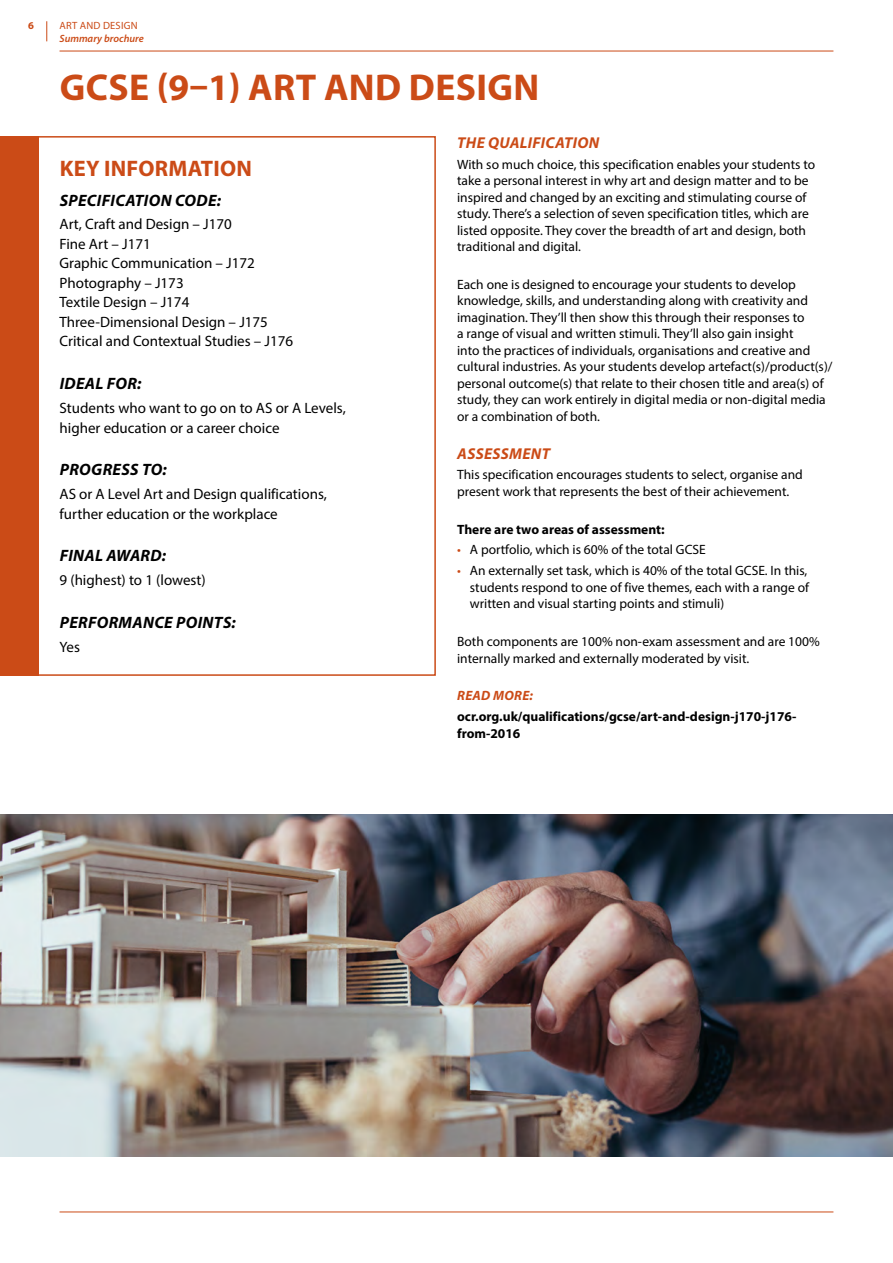
<style>
.page{position:relative;width:893px;height:1263px;background:#fff}
.page>*{position:absolute;margin:0;border:0;box-sizing:border-box;transform-origin:0 0}
.Qualificaton_Header_1{font:700 37.5px "Myriad Pro";letter-spacing:.01em;color:#cb4b17}
.Qualification_Header_2{font:700 22.5px "Myriad Pro";letter-spacing:.01em;color:#cb4b17}
.Qualification_Header_3{font:italic 700 16.5px "Myriad Pro";letter-spacing:.02em;color:#000}
.Qualification_Header_4{font:italic 700 15.75px "Myriad Pro";letter-spacing:.02em;color:#cb4b17}
.Body_Text{font:15px/19.5px "Myriad Pro";color:#000}
.Body_Text_0mm{font:15px "Myriad Pro";color:#000}
.Qualification_Text{font:13.5px/16.5px "Myriad Pro";color:#000}
.Bullet_5mm{font:13.5px/16.5px "Myriad Pro";color:#000;text-align:justify}
.Qualification_Text-2{font:700 13.5px/16.5px "Myriad Pro";color:#000}
.Bullet{font:13.5px "Myriad Pro";color:#000}
.Qualification_Text_1mm{font:700 13.5px "Myriad Pro";color:#000}
.Qualification_Read_More_Header{font:italic 700 13.5px "Myriad Pro";letter-spacing:.02em;color:#cb4b17}
.t1{font:italic 600 10.5px "Myriad Pro";color:#cb4b17}
.t2{font:10.5px "Myriad Pro";letter-spacing:.02em;color:#cb4b17}
.t3{font:700 10.5px "Myriad Pro";color:#cb4b17}
.s1{color:#cb4b17}
</style>
<div class="page">
<hr style="left:60px;top:1211px;width:773px;height:1px;background:#cb4b17">
<svg style="left:46px;top:21px;width:1px;height:20px"></svg>
<hr style="left:60px;top:51px;width:773px;height:1px;background:#cb4b17">
<svg style="left:38px;top:136px;width:398px;height:540px"></svg>
<div style="left:0;top:136px;width:38px;height:540px;background:#cb4b17"></div>
<img style="left:0;top:814px;width:893px;height:343px">
<p class="t3" style="left:28px;top:19px;width:7px">6</p>
<p class="t2" style="left:60px;top:19px;width:80px">ART AND DESIGN</p>
<p class="t1" style="left:60px;top:32px;width:86px">Summary brochure</p>
<p class="Qualificaton_Header_1" style="left:60px;top:63px;width:481px">GCSE (9–1) ART AND DESIGN</p>
<h3 class="Qualification_Header_4" style="left:457px;top:132px;width:144px">THE QUALIFICATION</h3>
<p class="Qualification_Text" style="left:457px;top:156px;width:360px">With so much choice, this specification enables your students to take a personal interest in why art and design matter and to be inspired and changed by an exciting and stimulating course of study. There’s a selection of seven specification titles, which are listed opposite. They cover the breadth of art and design, both traditional and digital.</p>
<p class="Qualification_Text" style="left:457px;top:276px;width:377px">Each one is designed to encourage your students to develop knowledge, skills, and understanding along with creativity and imagination. They’ll then show this through their responses to<br>a range of visual and written stimuli. They’ll also gain insight<br>into the practices of individuals, organisations and creative and cultural industries. As your students develop artefact(s)/product(s)/ personal outcome(s) that relate to their chosen title and area(s) of study, they can work entirely in digital media or non-digital media or a combination of both.</p>
<h3 class="Qualification_Header_4" style="left:457px;top:443px;width:94px">ASSESSMENT</h3>
<p class="Qualification_Text" style="left:457px;top:466px;width:347px">This specification encourages students to select, organise and present work that represents the best of their achievement.</p>
<p class="Qualification_Text_1mm" style="left:457px;top:520px;width:209px">There are two areas of assessment:</p>
<p class="Bullet" style="left:457px;top:542px;width:250px"><span class="s1">•</span> A portfolio, which is 60% of the total GCSE</p>
<p class="Bullet_5mm" style="left:470px;top:562px;width:341px;text-indent:-13px"><span class="s1">•</span> An externally set task, which is 40% of the total GCSE. In this, students respond to one of five themes, each with a range of written and visual starting points and stimuli)</p>
<p class="Qualification_Text" style="left:457px;top:633px;width:364px">Both components are 100% non-exam assessment and are 100% internally marked and externally moderated by visit.</p>
<p class="Qualification_Read_More_Header" style="left:457px;top:687px;width:77px">READ MORE:</p>
<p class="Qualification_Text-2" style="left:457px;top:708px;width:341px">ocr.org.uk/qualifications/gcse/art-and-design-j170-j176- from-2016</p>
<h1 class="Qualification_Header_2" style="left:60px;top:153px;width:194px">KEY INFORMATION</h1>
<h2 class="Qualification_Header_3" style="left:60px;top:189px;width:163px">SPECIFICATION CODE:</h2>
<p class="Body_Text_0mm" style="left:60px;top:215px;width:174px">Art, Craft and Design – J170</p>
<p class="Body_Text_0mm" style="left:60px;top:235px;width:93px">Fine Art – J171</p>
<p class="Body_Text_0mm" style="left:60px;top:254px;width:197px">Graphic Communication – J172</p>
<p class="Body_Text_0mm" style="left:60px;top:274px;width:126px">Photography – J173</p>
<p class="Body_Text_0mm" style="left:60px;top:293px;width:131px">Textile Design – J174</p>
<p class="Body_Text_0mm" style="left:60px;top:313px;width:210px">Three-Dimensional Design – J175</p>
<p class="Body_Text" style="left:60px;top:331px;width:235px">Critical and Contextual Studies – J176</p>
<h2 class="Qualification_Header_3" style="left:60px;top:373px;width:83px">IDEAL FOR:</h2>
<p class="Body_Text" style="left:60px;top:398px;width:288px">Students who want to go on to AS or A Levels, higher education or a career choice</p>
<h2 class="Qualification_Header_3" style="left:60px;top:459px;width:109px">PROGRESS TO:</h2>
<p class="Body_Text" style="left:60px;top:484px;width:269px">AS or A Level Art and Design qualifications, further education or the workplace</p>
<h2 class="Qualification_Header_3" style="left:60px;top:545px;width:108px">FINAL AWARD:</h2>
<p class="Body_Text" style="left:60px;top:570px;width:148px">9 (highest) to 1 (lowest)</p>
<h2 class="Qualification_Header_3" style="left:60px;top:611px;width:178px">PERFORMANCE POINTS:</h2>
<p class="Body_Text" style="left:60px;top:636px;width:22px">Yes</p>
</div>
